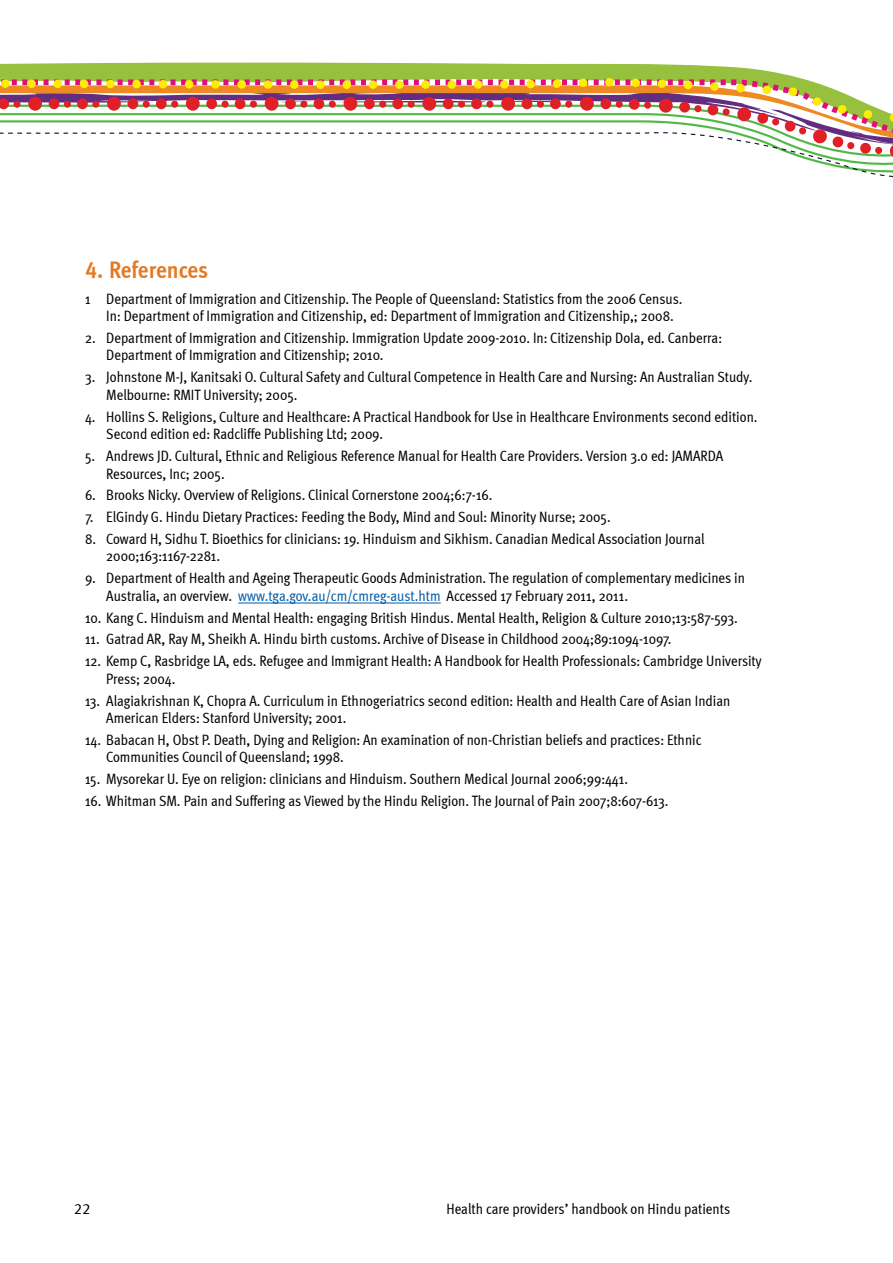
<style>
.page{position:relative;width:893px;height:1263px;background:#fff}
.page>*{position:absolute;margin:0;border:0;box-sizing:border-box;transform-origin:0 0}
.t1{font:24px "Meta Cond Bold LF";letter-spacing:-.005em;color:#e57a25}
.t2{font:15px/17.5px "Meta Cond";color:#000}
.t3{font:15px "Meta Normal LF";color:#000}
.s1{color:#005daa}
</style>
<div class="page">
<svg style="left:0;top:62px;width:893px;height:116px"></svg>
<hr style="left:238px;top:603px;width:203px;height:1px;background:#005daa">
<h1 class="t1" style="left:85px;top:255px;width:125px">4. References</h1>
<p class="t2" style="left:106px;top:289px;width:578px;text-indent:-21px">1 Department of Immigration and Citizenship. The People of Queensland: Statistics from the 2006 Census.<br>In: Department of Immigration and Citizenship, ed: Department of Immigration and Citizenship,; 2008.</p>
<p class="t2" style="left:106px;top:329px;width:617px;text-indent:-21px">2. Department of Immigration and Citizenship. Immigration Update 2009-2010. In: Citizenship DoIa, ed. Canberra:<br>Department of Immigration and Citizenship; 2010.</p>
<p class="t2" style="left:106px;top:368px;width:648px;text-indent:-21px">3. Johnstone M-J, Kanitsaki O. Cultural Safety and Cultural Competence in Health Care and Nursing: An Australian Study.<br>Melbourne: RMIT University; 2005.</p>
<p class="t2" style="left:106px;top:407px;width:653px;text-indent:-21px">4. Hollins S. Religions, Culture and Healthcare: A Practical Handbook for Use in Healthcare Environments second edition.<br>Second edition ed: Radcliffe Publishing Ltd; 2009.</p>
<p class="t2" style="left:106px;top:447px;width:618px;text-indent:-21px">5. Andrews JD. Cultural, Ethnic and Religious Reference Manual for Health Care Providers. Version 3.0 ed: JAMARDA<br>Resources, Inc; 2005.</p>
<p class="t2" style="left:85px;top:486px;width:409px">6. Brooks Nicky. Overview of Religions. Clinical Cornerstone 2004;6:7-16.</p>
<p class="t2" style="left:85px;top:508px;width:527px">7. ElGindy G. Hindu Dietary Practices: Feeding the Body, Mind and Soul: Minority Nurse; 2005.</p>
<p class="t2" style="left:106px;top:530px;width:600px;text-indent:-21px">8. Coward H, Sidhu T. Bioethics for clinicians: 19. Hinduism and Sikhism. Canadian Medical Association Journal<br>2000;163:1167-2281.</p>
<p class="t2" style="left:106px;top:569px;width:640px;text-indent:-21px">9. Department of Health and Ageing Therapeutic Goods Administration. The regulation of complementary medicines in<br>Australia, an overview. <span class="s1">www.tga.gov.au/cm/cmreg-aust.htm</span> Accessed 17 February 2011, 2011.</p>
<p class="t2" style="left:85px;top:608px;width:654px">10. Kang C. Hinduism and Mental Health: engaging British Hindus. Mental Health, Religion &amp; Culture 2010;13:587-593.</p>
<p class="t2" style="left:85px;top:630px;width:588px">11. Gatrad AR, Ray M, Sheikh A. Hindu birth customs. Archive of Disease in Childhood 2004;89:1094-1097.</p>
<p class="t2" style="left:106px;top:652px;width:657px;text-indent:-21px">12. Kemp C, Rasbridge LA, eds. Refugee and Immigrant Health: A Handbook for Health Professionals: Cambridge University<br>Press; 2004.</p>
<p class="t2" style="left:106px;top:691px;width:626px;text-indent:-21px">13. Alagiakrishnan K, Chopra A. Curriculum in Ethnogeriatrics second edition: Health and Health Care of Asian Indian<br>American Elders: Stanford University; 2001.</p>
<p class="t2" style="left:106px;top:731px;width:597px;text-indent:-21px">14. Babacan H, Obst P. Death, Dying and Religion: An examination of non-Christian beliefs and practices: Ethnic<br>Communities Council of Queensland; 1998.</p>
<p class="t2" style="left:85px;top:770px;width:545px">15. Mysorekar U. Eye on religion: clinicians and Hinduism. Southern Medical Journal 2006;99:441.</p>
<p class="t2" style="left:85px;top:792px;width:585px">16. Whitman SM. Pain and Suffering as Viewed by the Hindu Religion. The Journal of Pain 2007;8:607-613.</p>
<p class="t3" style="left:74px;top:1200px;width:18px">22</p>
<p class="t2" style="left:446px;top:1200px;width:285px">Health care providers’ handbook on Hindu patients</p>
</div>
